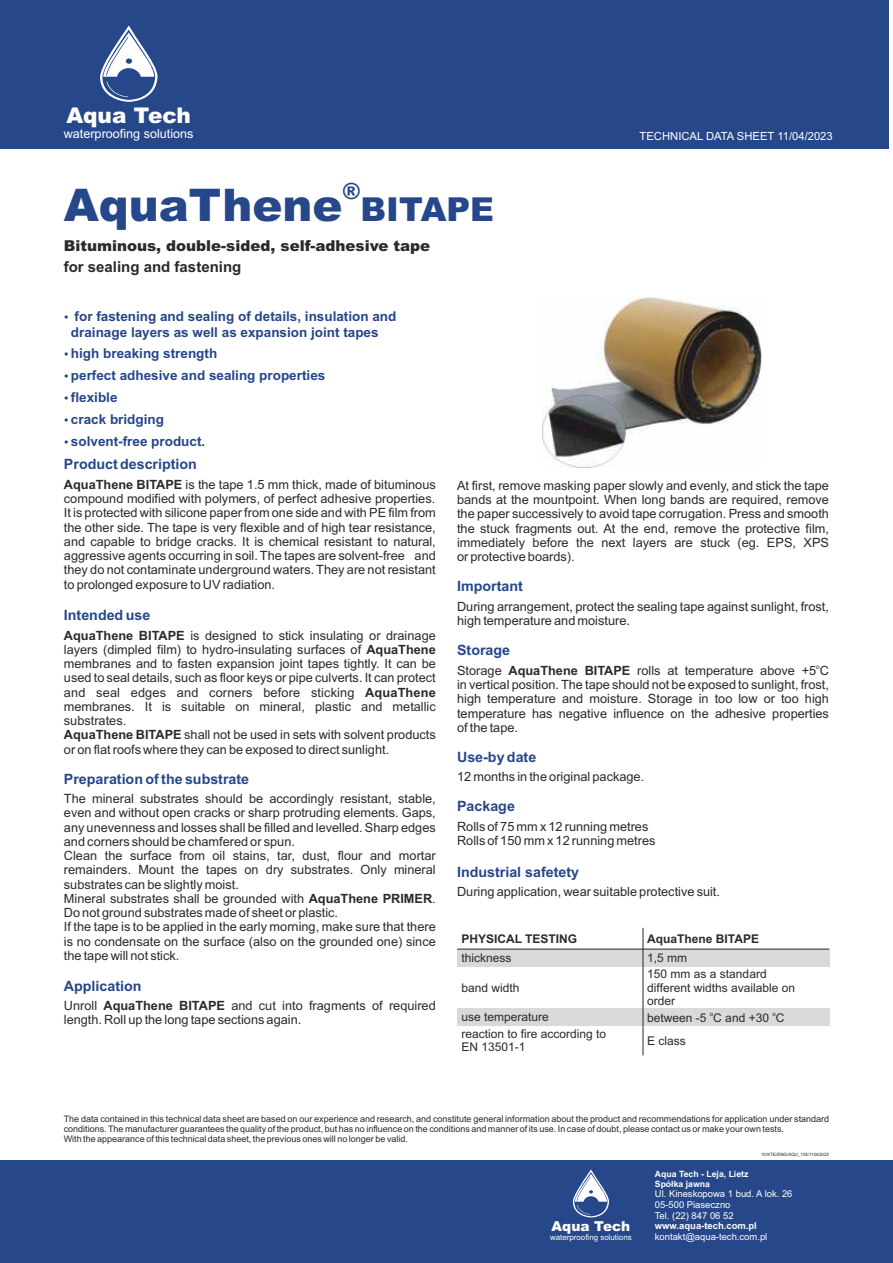
<style>
.page{position:relative;width:893px;height:1263px;background:#fff}
.page>*{position:absolute;margin:0;border:0;box-sizing:border-box;transform-origin:0 0}
.t1{font:900 45px "Arial";color:#26478a}
.t2{font:900 22.5px "Arial";color:#26478a}
.t3{font:900 21.6px "Arial";color:#fff}
.t4{font:900 15px "Arial";color:#2b2929}
.t5{font:700 15px "Arial";color:#2b2929}
.t6{font:700 14.25px "Arial";color:#26478a}
.t7{font:900 13.65px "Arial";color:#fff}
.t8{font:700 13.5px/21.8px "Arial";color:#26478a}
.t9{font:12.75px/14.2px "Arial";color:#2b2929}
.t10{font:12.6px "Arial";color:#fff}
.t11{font:12px/13.4px "Arial";color:#2b2929}
.t12{font:700 12px "Arial";color:#2b2929}
.t13{font:11.25px "Arial";color:#fff}
.t14{font:9.45px/10.5px "Arial";color:#fff}
.t15{font:700 9.45px "Arial";color:#fff}
.t16{font:9px/10.1px "Arial";color:#2b2929}
.t17{font:700 8.7px/9.8px "Arial";color:#fff}
.t18{font:7.95px "Arial";color:#fff}
.t19{font:6.3px "Arial";color:#2b2929}
.t20{font:6px "Arial";color:#2b2929}
.t21{font:4.5px "Arial";color:#2b2929}
.s1{font-size:33px}
.s2{font-size:13.05px}
.s3{font-weight:700}
</style>
<div class="page">
<div style="left:0;top:0;width:889px;height:149px;background:#26478a"></div>
<svg style="left:100px;top:26px;width:58px;height:76px"></svg>
<img style="left:543px;top:297px;width:218px;height:170px">
<div style="left:0;top:1161px;width:893px;height:102px;background:#26478a"></div>
<svg style="left:573px;top:1169px;width:36px;height:48px"></svg>
<div style="left:457px;top:949px;width:186px;height:17px;background:#d9d9d9"></div>
<div style="left:643px;top:949px;width:186px;height:17px;background:#d9d9d9"></div>
<div style="left:457px;top:1009px;width:186px;height:17px;background:#d9d9d9"></div>
<div style="left:643px;top:1009px;width:186px;height:17px;background:#d9d9d9"></div>
<hr style="left:643px;top:928px;width:1px;height:127px;background:#2b2929">
<hr style="left:457px;top:949px;width:372px;height:1px;background:#2b2929">
<h3 class="t3" style="left:66px;top:108px;width:126px">Aqua Tech</h3>
<p class="t10" style="left:64px;top:128px;width:131px">waterproofing solutions</p>
<p class="t13" style="left:640px;top:132px;width:195px">TECHNICAL DATA SHEET 11/04/2023</p>
<h2 class="t2" style="left:343px;top:182px;width:19px">®</h2>
<h1 class="t1" style="left:64px;top:189px;width:432px">AquaThene <span class="s1">BITAPE</span></h1>
<p class="t4" style="left:64px;top:241px;width:368px">Bituminous, double-sided, self-adhesive tape</p>
<p class="t5" style="left:64px;top:262px;width:179px">for sealing and fastening</p>
<p class="t8" style="left:71px;top:310px;width:327px;line-height:15.1px">for fastening and sealing of details, insulation and drainage layers as well as expansion joint tapes</p>
<p class="t8" style="left:71px;top:344px;width:256px">high breaking strength<br>perfect adhesive and sealing properties flexible<br>crack bridging<br>solvent-free product<span class="s2">.</span></p>
<p class="t6" style="left:64px;top:459px;width:135px">Product description</p>
<p class="t9" style="left:64px;top:478px;width:373px;text-align:justify"><span class="s3">AquaThene BITAPE</span> is the tape 1.5 mm thick, made of bituminous compound modified with polymers, of perfect adhesive properties.<br>It is protected with silicone paper from one side and with PE film from the other side. The tape is very flexible and of high tear resistance, and capable to bridge cracks. It is chemical resistant to natural, aggressive agents occurring in soil. The tapes are solvent-free and they do not contaminate underground waters. They are not resistant to prolonged exposure to UV radiation.</p>
<p class="t9" style="left:64px;top:629px;width:373px"><span class="s3">AquaThene BITAPE</span> is designed to stick insulating or drainage layers (dimpled film) to hydro-insulating surfaces of <span class="s3">AquaThene </span>membranes and to fasten expansion joint tapes tightly. It can be used to seal details, such as floor keys or pipe culverts. It can protect and seal edges and corners before sticking <span class="s3">AquaThene </span>membranes. It is suitable on mineral, plastic and metallic substrates.<br><span class="s3">AquaThene BITAPE</span> shall not be used in sets with solvent products or on flat roofs where they can be exposed to direct sunlight.</p>
<p class="t9" style="left:64px;top:793px;width:373px">The mineral substrates should be accordingly resistant, stable, even and without open cracks or sharp protruding elements. Gaps, any unevenness and losses shall be filled and levelled. Sharp edges and corners should be chamfered or spun.<br>Clean the surface from oil stains, tar, dust, flour and mortar remainders. Mount the tapes on dry substrates. Only mineral substrates can be slightly moist.<br>Mineral substrates shall be grounded with <span class="s3">AquaThene PRIMER</span>.<br>Do not ground substrates made of sheet or plastic.<br>If the tape is to be applied in the early morning, make sure that there is no condensate on the surface (also on the grounded one) since the tape will not stick.</p>
<p class="t9" style="left:64px;top:1000px;width:373px">Unroll <span class="s3">AquaThene BITAPE</span> and cut into fragments of required length. Roll up the long tape sections again.</p>
<p class="t6" style="left:64px;top:610px;width:88px">Intended use</p>
<p class="t6" style="left:64px;top:773px;width:187px">Preparation of the substrate</p>
<p class="t6" style="left:64px;top:980px;width:79px">Application</p>
<p class="t9" style="left:457px;top:480px;width:373px;text-align:justify">At first, remove masking paper slowly and evenly, and stick the tape bands at the mountpoint. When long bands are required, remove the paper successively to avoid tape corrugation. Press and smooth the stuck fragments out. At the end, remove the protective film, immediately before the next layers are stuck (eg. EPS, XPS or protective boards).</p>
<p class="t9" style="left:457px;top:600px;width:373px">During arrangement, protect the sealing tape against sunlight, frost, high temperature and moisture.</p>
<p class="t19" style="left:816px;top:664px;width:5px">o</p>
<p class="t9" style="left:457px;top:664px;width:373px;text-align:justify">Storage <span class="s3">AquaThene BITAPE</span> rolls at temperature above +5 C in vertical position. The tape should not be exposed to sunlight, frost, high temperature and moisture. Storage in too low or too high temperature has negative influence on the adhesive properties of the tape.</p>
<p class="t9" style="left:457px;top:771px;width:189px">12 months in the original package.</p>
<p class="t9" style="left:457px;top:820px;width:200px">Rolls of 75 mm x 12 running metres<br>Rolls of 150 mm x 12 running metres</p>
<p class="t9" style="left:457px;top:886px;width:264px">During application, wear suitable protective suit.</p>
<p class="t6" style="left:457px;top:581px;width:67px">Important</p>
<p class="t6" style="left:457px;top:644px;width:55px">Storage</p>
<p class="t6" style="left:457px;top:751px;width:81px">Use-by date</p>
<p class="t6" style="left:457px;top:801px;width:59px">Package</p>
<p class="t6" style="left:457px;top:866px;width:123px">Industrial safetety</p>
<p class="t12" style="left:461px;top:934px;width:117px">PHYSICAL TESTING</p>
<p class="t12" style="left:647px;top:934px;width:113px">AquaThene BITAPE</p>
<p class="t11" style="left:461px;top:952px;width:52px">thickness</p>
<p class="t11" style="left:647px;top:952px;width:42px">1,5 mm</p>
<p class="t11" style="left:461px;top:982px;width:60px">band width</p>
<p class="t11" style="left:647px;top:968px;width:149px">150 mm as a standard different widths available on order</p>
<p class="t11" style="left:461px;top:1011px;width:89px">use temperature</p>
<p class="t20" style="left:710px;top:1011px;width:5px">o</p>
<p class="t20" style="left:772px;top:1011px;width:5px">o</p>
<p class="t11" style="left:647px;top:1012px;width:139px">between -5 C and +30 C</p>
<p class="t11" style="left:461px;top:1028px;width:146px">reaction to fire according to<br>EN 13501-1</p>
<p class="t11" style="left:647px;top:1035px;width:40px">E class</p>
<p class="t16" style="left:64px;top:1115px;width:767px">The data contained in this technical data sheet are based on our experience and research, and constitute general information about the product and recommendations for application under standard conditions. The manufacturer guarantees the quality of the product, but has no influence on the conditions and manner of its use. In case of doubt, please contact us or make your own tests.<br>With the appearance of this technical data sheet, the previous ones will no longer be valid.</p>
<p class="t7" style="left:552px;top:1221px;width:80px">Aqua Tech</p>
<p class="t18" style="left:550px;top:1234px;width:83px">waterproofing solutions</p>
<p class="t21" style="left:761px;top:1152px;width:69px">10/KTE/ENG/AQU_105/11042023</p>
<p class="t17" style="left:655px;top:1170px;width:95px">Aqua Tech - Leja, Lietz<br>Spółka jawna</p>
<p class="t14" style="left:655px;top:1190px;width:139px">Ul. Kineskopowa 1 bud. A lok. 26<br>05-500 Piaseczno<br>Tel. (22) 847 06 52</p>
<p class="t15" style="left:655px;top:1222px;width:104px">www.aqua-tech.com.pl</p>
<p class="t14" style="left:655px;top:1232px;width:114px">kontakt@aqua-tech.com.pl</p>
</div>
